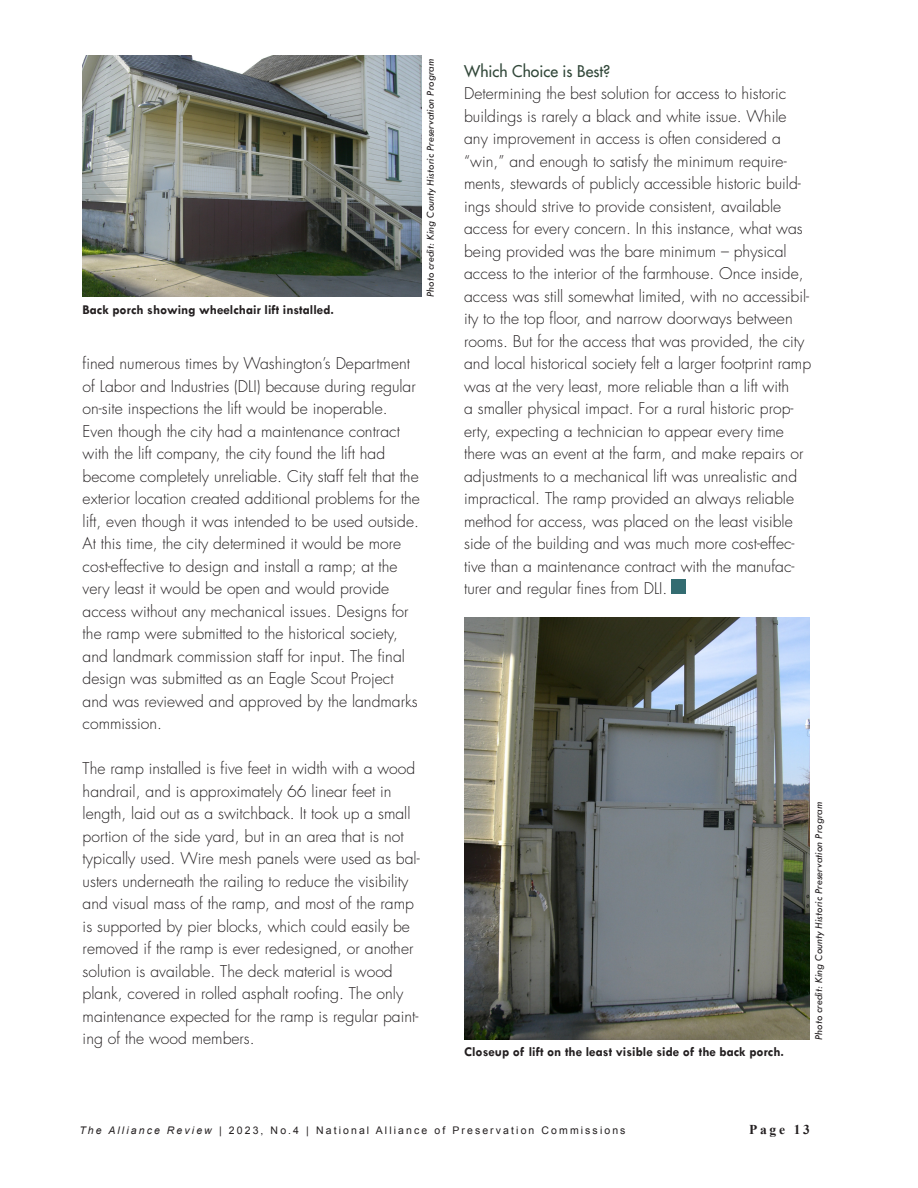
<style>
.page{position:relative;width:918px;height:1188px;background:#fff}
.page>*{position:absolute;margin:0;border:0;box-sizing:border-box;transform-origin:0 0}
.t1{font:300 15.75px/22.5px "Futura";color:#231f20}
.t2{font:15.75px "Futura";color:#32483a}
.t3{font:700 13.5px "Tw Cen";color:#231f20}
.t4{font:700 13.5px "Times New Roman";letter-spacing:.2em;color:#231f20}
.t5{font:italic 10.95px "Tw Cen";color:#231f20}
.t6{font:10.5px "Arial";letter-spacing:.2em;color:#231f20}
.s1{font-style:italic}
</style>
<div class="page">
<img style="left:464px;top:617px;width:346px;height:423px">
<img style="left:83px;top:55px;width:339px;height:242px">
<div style="left:672px;top:580px;width:14px;height:14px;background:#336c71"></div>
<p class="t3" style="left:83px;top:301px;width:253px">Back porch showing wheelchair lift installed.</p>
<p class="t5" style="left:424px;top:297px;width:239px;rotate:-90deg">Photo credit: King County Historic Preservation Program</p>
<p class="t1" style="left:83px;top:352px;width:339px">fined numerous times by Washington’s Department of Labor and Industries (DLI) because during regular on-site inspections the lift would be inoperable.<br>Even though the city had a maintenance contract with the lift company, the city found the lift had become completely unreliable. City staff felt that the exterior location created additional problems for the lift, even though it was intended to be used outside.<br>At this time, the city determined it would be more cost-effective to design and install a ramp; at the very least it would be open and would provide access without any mechanical issues. Designs for the ramp were submitted to the historical society, and landmark commission staff for input. The final design was submitted as an Eagle Scout Project and was reviewed and approved by the landmarks commission.</p>
<p class="t1" style="left:83px;top:758px;width:339px">The ramp installed is five feet in width with a wood handrail, and is approximately 66 linear feet in length, laid out as a switchback. It took up a small portion of the side yard, but in an area that is not typically used. Wire mesh panels were used as bal&shy;usters underneath the railing to reduce the visibility and visual mass of the ramp, and most of the ramp is supported by pier blocks, which could easily be removed if the ramp is ever redesigned, or another solution is available. The deck material is wood plank, covered in rolled asphalt roofing. The only maintenance expected for the ramp is regular paint&shy;ing of the wood members.</p>
<p class="t2" style="left:464px;top:61px;width:148px">Which Choice is Best?</p>
<p class="t1" style="left:464px;top:82px;width:349px">Determining the best solution for access to historic buildings is rarely a black and white issue. While any improvement in access is often considered a “win,” and enough to satisfy the minimum require&shy;ments, stewards of publicly accessible historic build&shy;ings should strive to provide consistent, available access for every concern. In this instance, what was being provided was the bare minimum – physical access to the interior of the farmhouse. Once inside, access was still somewhat limited, with no accessibil&shy;ity to the top floor, and narrow doorways between rooms. But for the access that was provided, the city and local historical society felt a larger footprint ramp was at the very least, more reliable than a lift with<br>a smaller physical impact. For a rural historic prop&shy;erty, expecting a technician to appear every time there was an event at the farm, and make repairs or adjustments to a mechanical lift was unrealistic and impractical. The ramp provided an always reliable method for access, was placed on the least visible side of the building and was much more cost-effec&shy;tive than a maintenance contract with the manufac&shy;turer and regular fines from DLI.</p>
<p class="t3" style="left:464px;top:1044px;width:321px">Closeup of lift on the least visible side of the back porch.</p>
<p class="t5" style="left:812px;top:1040px;width:239px;rotate:-90deg">Photo credit: King County Historic Preservation Program</p>
<p class="t6" style="left:79px;top:1123px;width:548px"><span class="s1">The Alliance Review</span> | 2023, No.4 | National Alliance of Preservation Commissions</p>
<p class="t4" style="left:749px;top:1120px;width:62px">Page 13</p>
</div>
